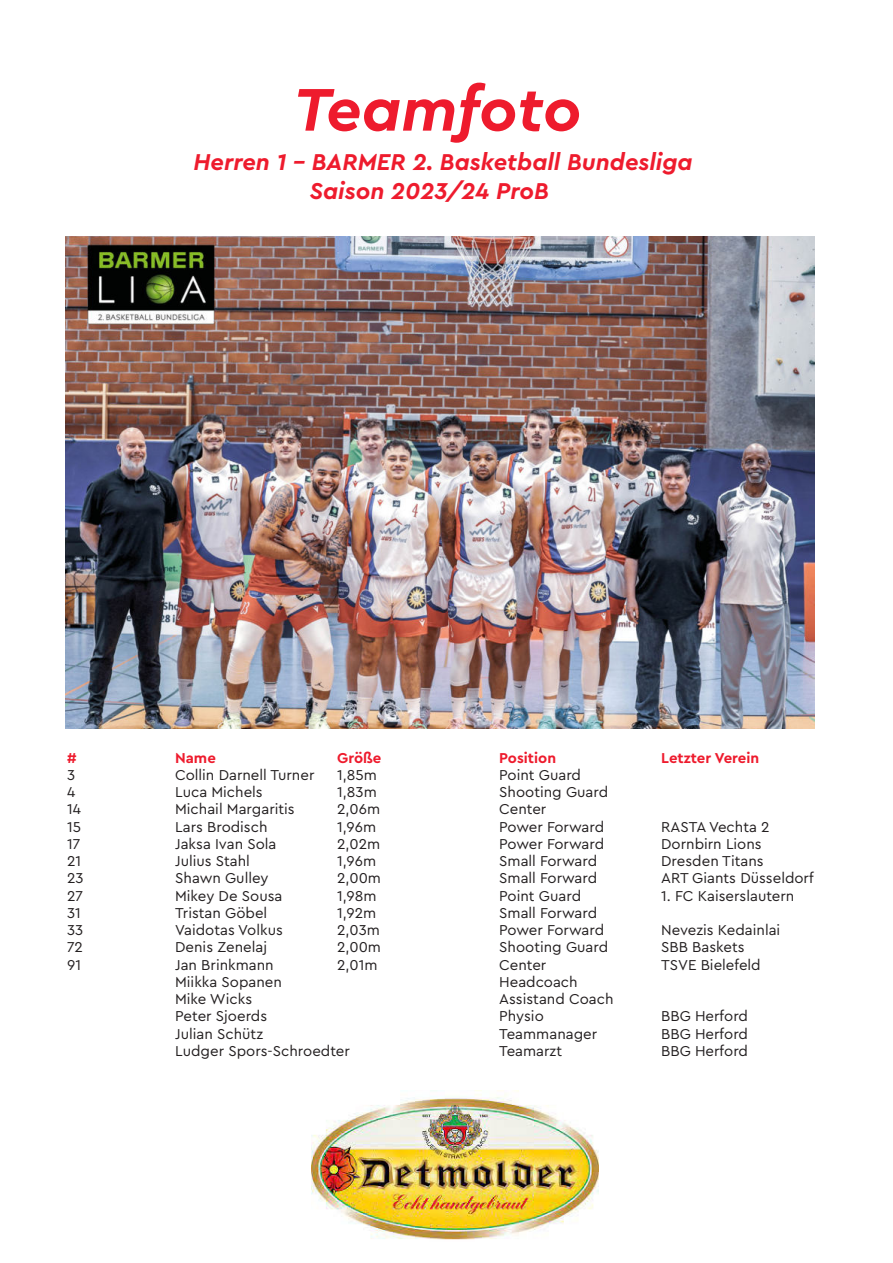
<style>
.page{position:relative;width:893px;height:1263px;background:#fff}
.page>*{position:absolute;margin:0;border:0;box-sizing:border-box;transform-origin:0 0}
.t1{font:italic 700 63px "Cera PRO";color:#ee1b2d}
.t2{font:italic 700 24px "Cera PRO";color:#ee1b2d}
.t3{font:15px "Cera PRO";color:#231f20}
.t4{font:700 15px "Cera PRO";color:#ee1b2d}
</style>
<div class="page">
<img style="left:65px;top:236px;width:749px;height:493px">
<img style="left:312px;top:1091px;width:287px;height:149px">
<h1 class="t1" style="left:294px;top:81px;width:289px">Teamfoto</h1>
<h2 class="t2" style="left:194px;top:151px;width:501px">Herren 1 – BARMER 2. Basketball Bundesliga</h2>
<h2 class="t2" style="left:310px;top:181px;width:241px">Saison 2023/24 ProB</h2>
<p class="t4" style="left:67px;top:749px;width:11px">#</p>
<p class="t4" style="left:175px;top:749px;width:42px">Name</p>
<p class="t4" style="left:337px;top:749px;width:46px">Größe</p>
<p class="t4" style="left:499px;top:749px;width:58px">Position</p>
<p class="t4" style="left:661px;top:749px;width:100px">Letzter Verein</p>
<p class="t3" style="left:67px;top:767px;width:10px">3</p>
<p class="t3" style="left:175px;top:767px;width:141px">Collin Darnell Turner</p>
<p class="t3" style="left:337px;top:767px;width:41px">1,85m</p>
<p class="t3" style="left:499px;top:767px;width:83px">Point Guard</p>
<p class="t3" style="left:67px;top:784px;width:10px">4</p>
<p class="t3" style="left:175px;top:784px;width:89px">Luca Michels</p>
<p class="t3" style="left:337px;top:784px;width:41px">1,83m</p>
<p class="t3" style="left:499px;top:784px;width:111px">Shooting Guard</p>
<p class="t3" style="left:67px;top:801px;width:15px">14</p>
<p class="t3" style="left:175px;top:801px;width:121px">Michail Margaritis</p>
<p class="t3" style="left:337px;top:801px;width:44px">2,06m</p>
<p class="t3" style="left:499px;top:801px;width:49px">Center</p>
<p class="t3" style="left:67px;top:819px;width:16px">15</p>
<p class="t3" style="left:175px;top:819px;width:94px">Lars Brodisch</p>
<p class="t3" style="left:337px;top:819px;width:41px">1,96m</p>
<p class="t3" style="left:499px;top:819px;width:106px">Power Forward</p>
<p class="t3" style="left:661px;top:819px;width:110px">RASTA Vechta 2</p>
<p class="t3" style="left:67px;top:836px;width:15px">17</p>
<p class="t3" style="left:175px;top:836px;width:103px">Jaksa Ivan Sola</p>
<p class="t3" style="left:337px;top:836px;width:45px">2,02m</p>
<p class="t3" style="left:499px;top:836px;width:106px">Power Forward</p>
<p class="t3" style="left:661px;top:836px;width:102px">Dornbirn Lions</p>
<p class="t3" style="left:67px;top:853px;width:16px">21</p>
<p class="t3" style="left:175px;top:853px;width:76px">Julius Stahl</p>
<p class="t3" style="left:337px;top:853px;width:41px">1,96m</p>
<p class="t3" style="left:499px;top:853px;width:100px">Small Forward</p>
<p class="t3" style="left:661px;top:853px;width:104px">Dresden Titans</p>
<p class="t3" style="left:67px;top:870px;width:18px">23</p>
<p class="t3" style="left:175px;top:870px;width:95px">Shawn Gulley</p>
<p class="t3" style="left:337px;top:870px;width:45px">2,00m</p>
<p class="t3" style="left:499px;top:870px;width:100px">Small Forward</p>
<p class="t3" style="left:661px;top:870px;width:154px">ART Giants Düsseldorf</p>
<p class="t3" style="left:67px;top:888px;width:17px">27</p>
<p class="t3" style="left:175px;top:888px;width:109px">Mikey De Sousa</p>
<p class="t3" style="left:337px;top:888px;width:41px">1,98m</p>
<p class="t3" style="left:499px;top:888px;width:83px">Point Guard</p>
<p class="t3" style="left:661px;top:888px;width:135px">1. FC Kaiserslautern</p>
<p class="t3" style="left:67px;top:905px;width:15px">31</p>
<p class="t3" style="left:175px;top:905px;width:94px">Tristan Göbel</p>
<p class="t3" style="left:337px;top:905px;width:41px">1,92m</p>
<p class="t3" style="left:499px;top:905px;width:100px">Small Forward</p>
<p class="t3" style="left:67px;top:922px;width:18px">33</p>
<p class="t3" style="left:175px;top:922px;width:109px">Vaidotas Volkus</p>
<p class="t3" style="left:337px;top:922px;width:44px">2,03m</p>
<p class="t3" style="left:499px;top:922px;width:106px">Power Forward</p>
<p class="t3" style="left:661px;top:922px;width:121px">Nevezis Kedainlai</p>
<p class="t3" style="left:67px;top:939px;width:17px">72</p>
<p class="t3" style="left:175px;top:939px;width:93px">Denis Zenelaj</p>
<p class="t3" style="left:337px;top:939px;width:45px">2,00m</p>
<p class="t3" style="left:499px;top:939px;width:111px">Shooting Guard</p>
<p class="t3" style="left:661px;top:939px;width:85px">SBB Baskets</p>
<p class="t3" style="left:67px;top:957px;width:15px">91</p>
<p class="t3" style="left:175px;top:957px;width:100px">Jan Brinkmann</p>
<p class="t3" style="left:337px;top:957px;width:42px">2,01m</p>
<p class="t3" style="left:499px;top:957px;width:49px">Center</p>
<p class="t3" style="left:661px;top:957px;width:101px">TSVE Bielefeld</p>
<p class="t3" style="left:175px;top:974px;width:108px">Miikka Sopanen</p>
<p class="t3" style="left:499px;top:974px;width:80px">Headcoach</p>
<p class="t3" style="left:175px;top:991px;width:79px">Mike Wicks</p>
<p class="t3" style="left:499px;top:991px;width:116px">Assistand Coach</p>
<p class="t3" style="left:175px;top:1008px;width:94px">Peter Sjoerds</p>
<p class="t3" style="left:499px;top:1008px;width:46px">Physio</p>
<p class="t3" style="left:661px;top:1008px;width:88px">BBG Herford</p>
<p class="t3" style="left:175px;top:1026px;width:89px">Julian Schütz</p>
<p class="t3" style="left:499px;top:1026px;width:100px">Teammanager</p>
<p class="t3" style="left:661px;top:1026px;width:88px">BBG Herford</p>
<p class="t3" style="left:175px;top:1043px;width:176px">Ludger Spors-Schroedter</p>
<p class="t3" style="left:499px;top:1043px;width:64px">Teamarzt</p>
<p class="t3" style="left:661px;top:1043px;width:88px">BBG Herford</p>
</div>
